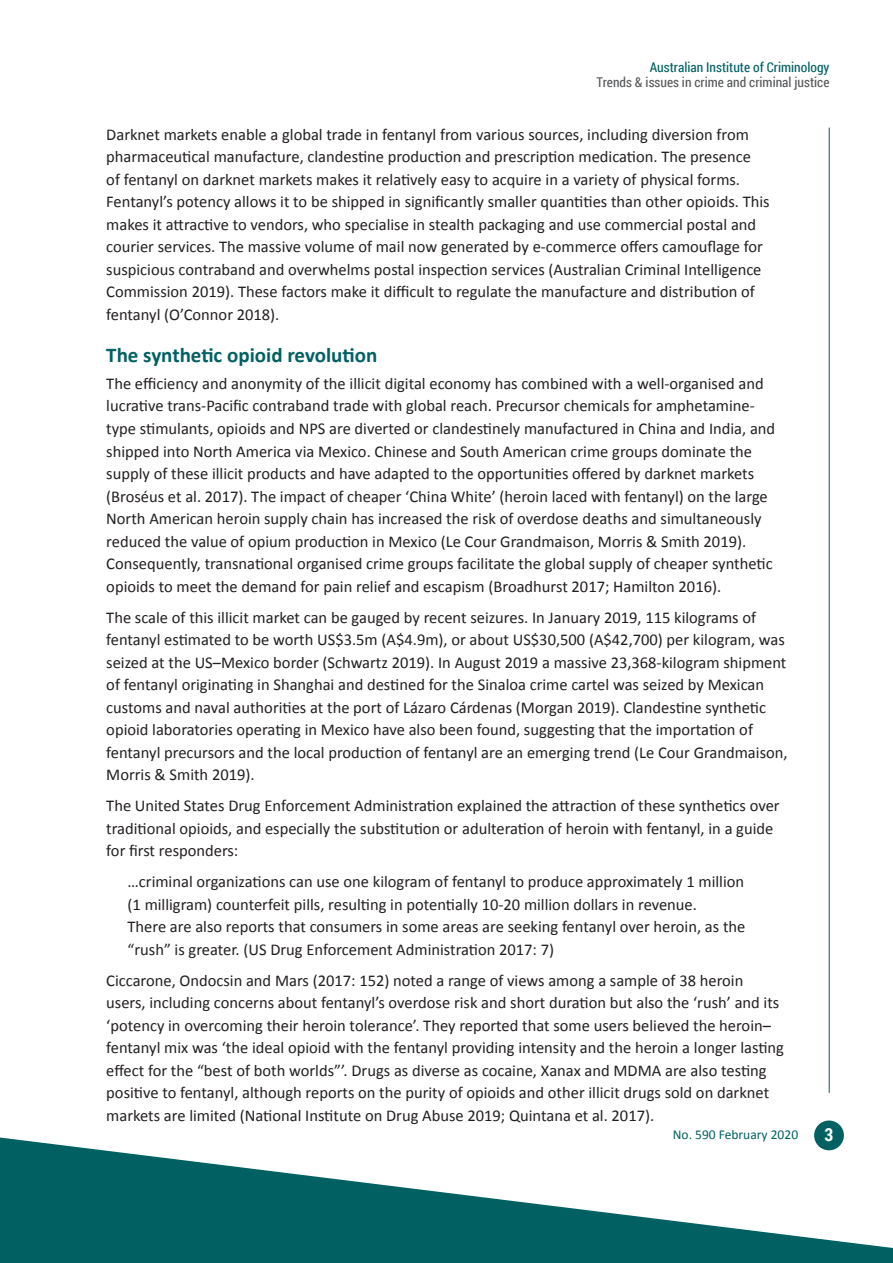
<style>
.page{position:relative;width:893px;height:1263px;background:#fff}
.page>*{position:absolute;margin:0;border:0;box-sizing:border-box;transform-origin:0 0}
.t1{font:700 21px "Calibri";color:#006062}
.t2{font:700 18px "Roboto Condensed";color:#fff}
.body{font:16.5px/22.5px "Calibri";color:#231f20}
.P{font:16.5px/22.5px "Calibri";color:#231f20}
.t3{font:13.5px "Roboto Condensed";color:#57585a}
.t4{font:13.5px "Roboto Condensed";color:#006062}
.t5{font:13.5px "Calibri";color:#006062}
</style>
<div class="page">
<hr style="left:829px;top:128px;width:1px;height:965px;background:#006062">
<div style="left:814px;top:1120px;width:30px;height:30px;background:#006062;border-radius:50%"></div>
<svg style="left:0;top:1137px;width:893px;height:126px;fill:#006062"></svg>
<p class="t4" style="left:650px;top:58px;width:181px">Australian Institute of Criminology</p>
<p class="t3" style="left:597px;top:73px;width:234px">Trends &amp; issues in crime and criminal justice</p>
<p class="body" style="left:106px;top:123px;width:665px">Darknet markets enable a global trade in fentanyl from various sources, including diversion from pharmaceutical manufacture, clandestine production and prescription medication. The presence<br>of fentanyl on darknet markets makes it relatively easy to acquire in a variety of physical forms.<br>Fentanyl’s potency allows it to be shipped in significantly smaller quantities than other opioids. This makes it attractive to vendors, who specialise in stealth packaging and use commercial postal and courier services. The massive volume of mail now generated by e-commerce offers camouflage for suspicious contraband and overwhelms postal inspection services (Australian Criminal Intelligence Commission 2019). These factors make it difficult to regulate the manufacture and distribution of fentanyl (O’Connor 2018).</p>
<h2 class="t1" style="left:106px;top:342px;width:273px">The synthetic opioid revolution</h2>
<p class="body" style="left:106px;top:372px;width:670px">The efficiency and anonymity of the illicit digital economy has combined with a well-organised and lucrative trans-Pacific contraband trade with global reach. Precursor chemicals for amphetamine&shy;type stimulants, opioids and NPS are diverted or clandestinely manufactured in China and India, and shipped into North America via Mexico. Chinese and South American crime groups dominate the supply of these illicit products and have adapted to the opportunities offered by darknet markets (Broséus et al. 2017). The impact of cheaper ‘China White’ (heroin laced with fentanyl) on the large North American heroin supply chain has increased the risk of overdose deaths and simultaneously reduced the value of opium production in Mexico (Le Cour Grandmaison, Morris &amp; Smith 2019).<br>Consequently, transnational organised crime groups facilitate the global supply of cheaper synthetic opioids to meet the demand for pain relief and escapism (Broadhurst 2017; Hamilton 2016).</p>
<p class="body" style="left:106px;top:606px;width:683px">The scale of this illicit market can be gauged by recent seizures. In January 2019, 115 kilograms of fentanyl estimated to be worth US$3.5m (A$4.9m), or about US$30,500 (A$42,700) per kilogram, was seized at the US–Mexico border (Schwartz 2019). In August 2019 a massive 23,368-kilogram shipment of fentanyl originating in Shanghai and destined for the Sinaloa crime cartel was seized by Mexican customs and naval authorities at the port of Lázaro Cárdenas (Morgan 2019). Clandestine synthetic opioid laboratories operating in Mexico have also been found, suggesting that the importation of fentanyl precursors and the local production of fentanyl are an emerging trend (Le Cour Grandmaison, Morris &amp; Smith 2019).</p>
<p class="body" style="left:106px;top:794px;width:675px">The United States Drug Enforcement Administration explained the attraction of these synthetics over traditional opioids, and especially the substitution or adulteration of heroin with fentanyl, in a guide for first responders:</p>
<p class="P" style="left:128px;top:870px;width:619px">…criminal organizations can use one kilogram of fentanyl to produce approximately 1 million (1 milligram) counterfeit pills, resulting in potentially 10-20 million dollars in revenue.<br>There are also reports that consumers in some areas are seeking fentanyl over heroin, as the “rush” is greater. (US Drug Enforcement Administration 2017: 7)</p>
<p class="body" style="left:106px;top:969px;width:679px">Ciccarone, Ondocsin and Mars (2017: 152) noted a range of views among a sample of 38 heroin users, including concerns about fentanyl’s overdose risk and short duration but also the ‘rush’ and its ‘potency in overcoming their heroin tolerance’. They reported that some users believed the heroin– fentanyl mix was ‘the ideal opioid with the fentanyl providing intensity and the heroin a longer lasting effect for the “best of both worlds”’. Drugs as diverse as cocaine, Xanax and MDMA are also testing positive to fentanyl, although reports on the purity of opioids and other illicit drugs sold on darknet markets are limited (National Institute on Drug Abuse 2019; Quintana et al. 2017).</p>
<p class="t5" style="left:673px;top:1126px;width:127px">No. 590 February 2020</p>
<p class="t2" style="left:824px;top:1122px;width:10px">3</p>
</div>
